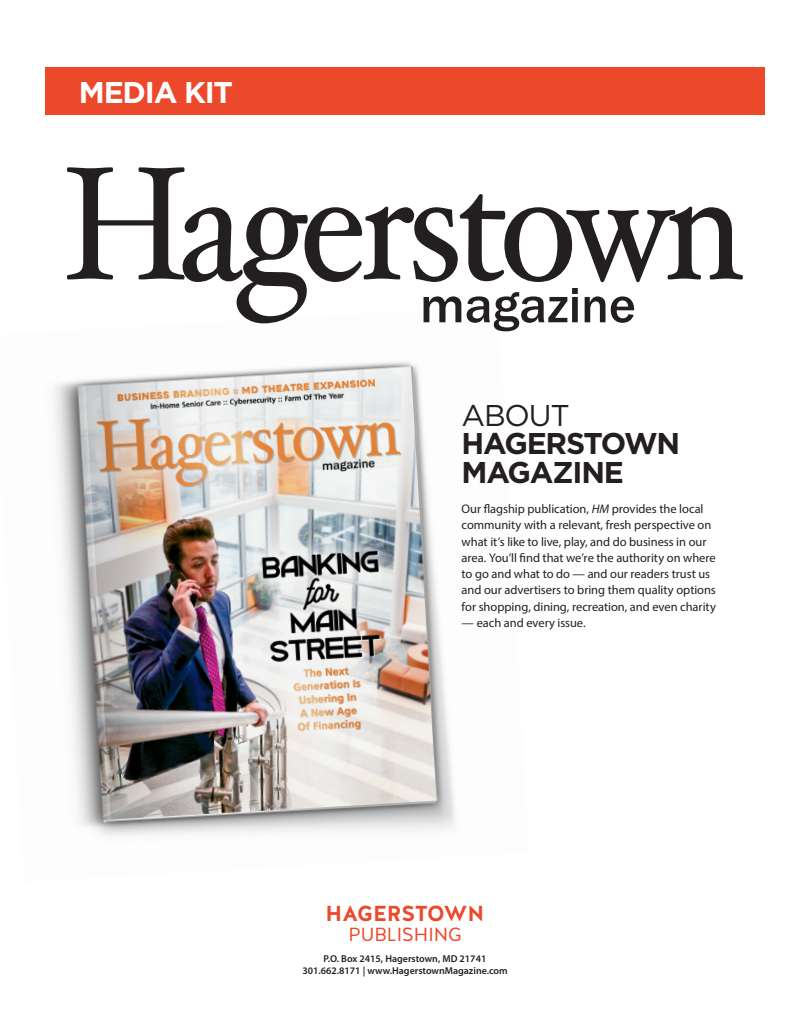
<style>
.page{position:relative;width:810px;height:1035px;background:#fff}
.page>*{position:absolute;margin:0;border:0;box-sizing:border-box;transform-origin:0 0}
.t1{font:700 30px/28.8px "Gotham";letter-spacing:-.04em;color:#231f20}
.t2{font:700 30px "Gotham";letter-spacing:-.04em;color:#fff}
.t3{font:700 21.62px "Halis R";color:#ec492c}
.t4{font:19px "Halis R";color:#ec492c}
.Body_Copy{font:12.5px/16.2px "Myriad Pro";letter-spacing:-.005em;color:#231f20}
.Sizes{font:600 10px "Myriad Pro";color:#231f20}
.s1{font-weight:400}
.s2{font-style:italic}
</style>
<div class="page">
<img style="left:54px;top:331px;width:456px;height:505px">
<div style="left:45px;top:68px;width:720px;height:47px;background:#ec492c"></div>
<svg style="left:67px;top:167px;width:676px;height:164px"></svg>
<p class="t2" style="left:79px;top:74px;width:156px">MEDIA KIT</p>
<p class="t1" style="left:462px;top:401px;width:220px"><span class="s1">ABOUT<br></span>HAGERSTOWN<br>MAGAZINE</p>
<p class="Body_Copy" style="left:462px;top:501px;width:256px">Our flagship publication, <span class="s2">HM</span> provides the local community with a relevant, fresh perspective on what it’s like to live, play, and do business in our area. You’ll find that we’re the authority on where to go and what to do — and our readers trust us and our advertisers to bring them quality options for shopping, dining, recreation, and even charity</p>
<p class="Body_Copy" style="left:462px;top:614px;width:126px">— each and every issue.</p>
<p class="t3" style="left:326px;top:900px;width:160px">HAGERSTOWN</p>
<p class="t4" style="left:348px;top:922px;width:115px">PUBLISHING</p>
<p class="Sizes" style="left:324px;top:953px;width:164px">P.O. Box 2415, Hagerstown, MD 21741</p>
<p class="Sizes" style="left:302px;top:965px;width:207px">301.662.8171 | www.HagerstownMagazine.com</p>
</div>
